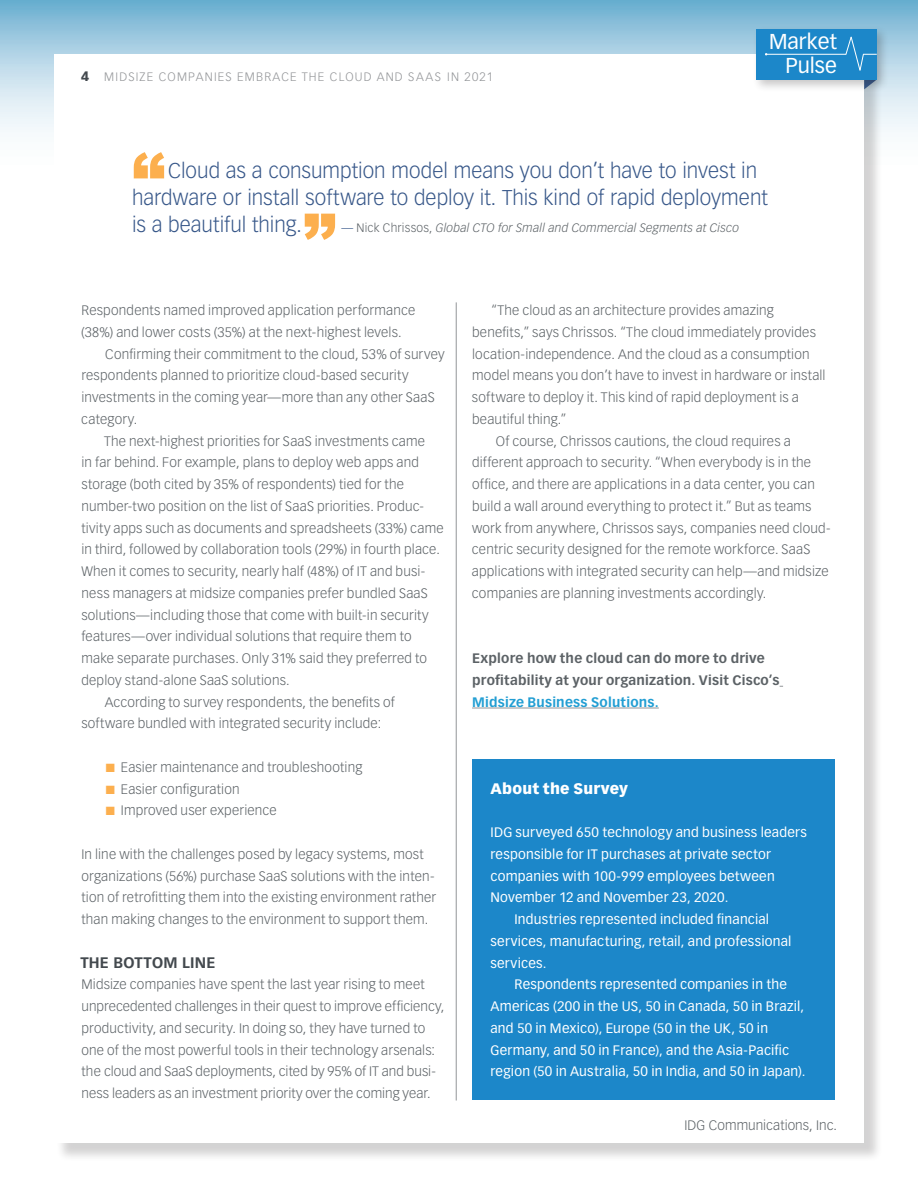
<style>
.page{position:relative;width:918px;height:1188px;background:#fff}
.page>*{position:absolute;margin:0;border:0;box-sizing:border-box;transform-origin:0 0}
.pq{font:900 66px "Arial";color:#fcaf4e}
.t1{font:21.15px "Vectora LH";color:#fff}
.pq-2{font:300 21px/27px "Vectora LH";color:#375789}
.text{font:900 15px "Vectora LH";letter-spacing:.015em;color:#fff}
.sub{font:700 15px "Vectora LH";letter-spacing:.01em;color:#43494e}
.text-2{font:300 13.5px/21.8px "Vectora LH";letter-spacing:.015em;color:#5c6266}
.text_no_i{font:300 13.5px/21.8px "Vectora LH";letter-spacing:.015em;color:#5c6266}
.text-3{font:13.5px/21.8px "Vectora LH";letter-spacing:.015em;color:#fff}
.text-4{font:700 13.5px/21.8px "Vectora LH";letter-spacing:.015em;color:#5c6266}
.t2{font:900 13.5px "Vectora LH";color:#43494e}
.pq-3{font:italic 300 12px "Vectora LH";letter-spacing:.02em;color:#5c6266}
.t3{font:300 12px "Vectora LH";letter-spacing:.1em;color:#939598}
.s1{font-style:normal;color:#375789}
.s2{font-style:normal}
.s3{color:#fcaf4e}
.s4{color:#229ed3}
</style>
<div class="page">
<svg style="left:0;top:0;width:918px;height:132px;background:#95c5dd"></svg>
<div style="left:56px;top:56px;width:827px;height:1106px;background:#231f20;opacity:.2"></div>
<div style="left:54px;top:54px;width:810px;height:1089px;background:#fff"></div>
<hr style="left:472px;top:708px;width:187px;height:1px;background:#939598">
<div style="left:753px;top:26px;width:136px;height:67px;background:#231f20;opacity:.25"></div>
<div style="left:756px;top:29px;width:121px;height:51px;background:#1c87c9"></div>
<hr style="left:766px;top:54px;width:80px;height:1px;background:#fff">
<svg style="left:845px;top:36px;width:32px;height:35px"></svg>
<div style="left:472px;top:760px;width:363px;height:340px;background:#1c87c9"></div>
<hr style="left:456px;top:302px;width:1px;height:799px;background:#939598">
<p class="t2" style="left:81px;top:68px;width:9px">4</p>
<p class="t3" style="left:104px;top:70px;width:390px">MIDSIZE COMPANIES EMBRACE THE CLOUD AND SAAS IN 2021</p>
<p class="t1" style="left:769px;top:29px;width:69px">Market</p>
<p class="t1" style="left:785px;top:53px;width:53px">Pulse</p>
<p class="pq" style="left:132px;top:140px;width:34px">“</p>
<p class="pq-2" style="left:132px;top:157px;width:638px;text-indent:36px">Cloud as a consumption model means you don’t have to invest in hardware or install software to deploy it. This kind of rapid deployment is a beautiful thing.</p>
<p class="pq" style="left:303px;top:201px;width:34px">”</p>
<p class="pq-3" style="left:342px;top:220px;width:399px"><span class="s1">—</span> <span class="s2">Nick Chrissos,</span> Global CTO for Small and Commercial Segments at Cisco</p>
<p class="text_no_i" style="left:81px;top:300px;width:336px">Respondents named improved application performance (38%) and lower costs (35%) at the next-highest levels.</p>
<p class="text-2" style="left:81px;top:343px;width:365px;text-indent:24px">Confirming their commitment to the cloud, 53% of survey respondents planned to prioritize cloud-based security investments in the coming year—more than any other SaaS category.</p>
<p class="text-2" style="left:81px;top:430px;width:364px;text-indent:23px">The next-highest priorities for SaaS investments came<br>in far behind. For example, plans to deploy web apps and storage (both cited by 35% of respondents) tied for the number-two position on the list of SaaS priorities. Produc&shy;tivity apps such as documents and spreadsheets (33%) came in third, followed by collaboration tools (29%) in fourth place.<br>When it comes to security, nearly half (48%) of IT and busi&shy;ness managers at midsize companies prefer bundled SaaS solutions—including those that come with built-in security features—over individual solutions that require them to make separate purchases. Only 31% said they preferred to deploy stand-alone SaaS solutions.</p>
<p class="text-2" style="left:81px;top:691px;width:315px;text-indent:23px">According to survey respondents, the benefits of software bundled with integrated security include:</p>
<p class="text-2" style="left:106px;top:756px;width:258px"><span class="s3">■</span> Easier maintenance and troubleshooting</p>
<p class="text-2" style="left:106px;top:778px;width:135px"><span class="s3">■</span> Easier configuration</p>
<p class="text-2" style="left:106px;top:800px;width:172px"><span class="s3">■</span> Improved user experience</p>
<p class="text_no_i" style="left:81px;top:843px;width:356px">In line with the challenges posed by legacy systems, most organizations (56%) purchase SaaS solutions with the inten&shy;tion of retrofitting them into the existing environment rather than making changes to the environment to support them.</p>
<p class="sub" style="left:80px;top:953px;width:136px">THE BOTTOM LINE</p>
<p class="text_no_i" style="left:81px;top:974px;width:364px">Midsize companies have spent the last year rising to meet unprecedented challenges in their quest to improve efficiency, productivity, and security. In doing so, they have turned to one of the most powerful tools in their technology arsenals: the cloud and SaaS deployments, cited by 95% of IT and busi&shy;ness leaders as an investment priority over the coming year.</p>
<p class="text-2" style="left:472px;top:300px;width:355px;text-indent:20px">“The cloud as an architecture provides amazing benefits,” says Chrissos. “The cloud immediately provides location-independence. And the cloud as a consumption model means you don’t have to invest in hardware or install software to deploy it. This kind of rapid deployment is a beautiful thing.”</p>
<p class="text-2" style="left:472px;top:430px;width:360px;text-indent:24px">Of course, Chrissos cautions, the cloud requires a different approach to security. “When everybody is in the office, and there are applications in a data center, you can build a wall around everything to protect it.” But as teams work from anywhere, Chrissos says, companies need cloud&shy;centric security designed for the remote workforce. SaaS applications with integrated security can help—and midsize companies are planning investments accordingly.</p>
<p class="text-4" style="left:472px;top:647px;width:309px">Explore how the cloud can do more to drive profitability at your organization. Visit Cisco’s<br><span class="s4">Midsize Business Solutions.</span></p>
<p class="text" style="left:490px;top:779px;width:139px">About the Survey</p>
<p class="text-3" style="left:490px;top:821px;width:318px">IDG surveyed 650 technology and business leaders responsible for IT purchases at private sector companies with 100-999 employees between November 12 and November 23, 2020.</p>
<p class="text-3" style="left:490px;top:908px;width:303px;text-indent:24px">Industries represented included financial services, manufacturing, retail, and professional services.</p>
<p class="text-3" style="left:490px;top:974px;width:316px;text-indent:24px">Respondents represented companies in the Americas (200 in the US, 50 in Canada, 50 in Brazil, and 50 in Mexico), Europe (50 in the UK, 50 in Germany, and 50 in France), and the Asia-Pacific region (50 in Australia, 50 in India, and 50 in Japan).</p>
<p class="text-2" style="left:685px;top:1115px;width:154px">IDG Communications, Inc.</p>
</div>
